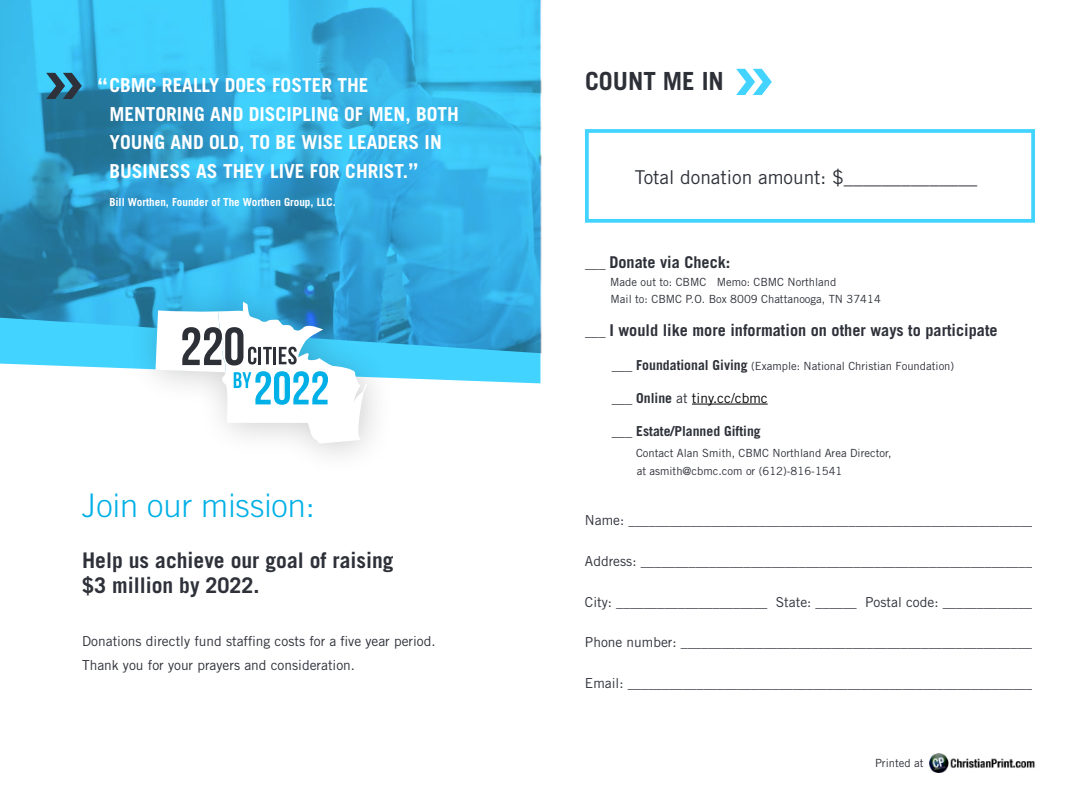
<style>
.page{position:relative;width:1080px;height:810px;background:#fff}
.page>*{position:absolute;margin:0;border:0;box-sizing:border-box;transform-origin:0 0}
.t1{font:700 81.88px "Trade Gothic";color:#2e3139}
.t2{font:700 81.88px "Trade Gothic";color:#42d3ff}
.t3{font:300 32.5px "Trade Gothic";color:#00b0e6}
.t4{font:700 25px "Trade Gothic";color:#2e3038}
.t5{font:700 21.75px "Trade Gothic";color:#fff}
.t6{font:700 21.62px/24.9px "Trade Gothic";color:#2e3139}
.t7{font:700 19.25px/28.5px "Trade Gothic";color:#fff}
.t8{font:19.12px "Trade Gothic";color:#2e3139}
.t9{font:700 16.25px "Trade Gothic";color:#2e3139}
.t10{font:13.75px/24.6px "Trade Gothic";color:#2e3139}
.t11{font:700 13.75px "Trade Gothic";color:#2e3139}
.t12{font:13.75px "Trade Gothic";color:#000}
.t13{font:11.25px/17.5px "Trade Gothic";color:#2e3139}
.t14{font:11.25px "Trade Gothic";color:#2e3038}
.t15{font:700 11.12px "Trade Gothic";color:#fff}
.s1{font-size:13.75px}
.s2{font-weight:700;font-size:13.75px}
.s3{font-weight:700;color:#2e3139}
.s4{color:#2e3139}
</style>
<div class="page">
<svg style="left:0;top:0;width:540px;height:383px;background:#37b0df"></svg>
<hr style="left:692px;top:404px;width:76px;height:1px;background:#000">
<div style="left:128px;top:278px;width:269px;height:199px;background:#000;opacity:.2"></div>
<svg style="left:156px;top:302px;width:212px;height:142px"></svg>
<img style="left:930px;top:754px;width:105px;height:19px">
<div style="left:585px;top:129px;width:450px;height:94px;border:4px solid #42d3ff"></div>
<h1 class="t1" style="left:41px;top:29px;width:47px">»</h1>
<h3 class="t5" style="left:98px;top:73px;width:11px">“</h3>
<h1 class="t2" style="left:731px;top:25px;width:47px">»</h1>
<h3 class="t7" style="left:109px;top:71px;width:261px">CBMC REALLY DOES FOSTER THE</h3>
<h3 class="t4" style="left:585px;top:66px;width:140px">COUNT ME IN</h3>
<h3 class="t7" style="left:109px;top:99px;width:351px">MENTORING AND DISCIPLING OF MEN, BOTH<br>YOUNG AND OLD, TO BE WISE LEADERS IN<br>BUSINESS AS THEY LIVE FOR CHRIST.</h3>
<p class="t15" style="left:109px;top:195px;width:228px">Bill Worthen, Founder of The Worthen Group, LLC.</p>
<h3 class="t5" style="left:408px;top:158px;width:11px">”</h3>
<h3 class="t8" style="left:635px;top:166px;width:344px">Total donation amount: $______________</h3>
<h2 class="t3" style="left:82px;top:486px;width:234px">Join our mission:</h2>
<h3 class="t6" style="left:82px;top:548px;width:313px">Help us achieve our goal of raising $3 million by 2022.</h3>
<p class="t10" style="left:82px;top:628px;width:355px">Donations directly fund staffing costs for a five year period.<br>Thank you for your prayers and consideration.</p>
<p class="t9" style="left:585px;top:252px;width:147px"><span class="s1">___</span> Donate via Check:</p>
<p class="t13" style="left:610px;top:273px;width:272px">Made out to: CBMC Memo: CBMC Northland<br>Mail to: CBMC P.O. Box 8009 Chattanooga, TN 37414</p>
<p class="t9" style="left:585px;top:321px;width:414px"><span class="s1">___</span> I would like more information on other ways to participate</p>
<p class="t13" style="left:612px;top:357px;width:344px"><span class="s2">___ Foundational Giving</span> (Example: National Christian Foundation)</p>
<p class="t12" style="left:612px;top:389px;width:157px"><span class="s3">___ Online</span> <span class="s4">at</span> tiny.cc/cbmc</p>
<p class="t11" style="left:612px;top:422px;width:150px">___ Estate/Planned Gifting</p>
<p class="t13" style="left:636px;top:443px;width:257px;line-height:18.4px">Contact Alan Smith, CBMC Northland Area Director, at asmith@cbmc.com or (612)-816-1541</p>
<p class="t10" style="left:585px;top:508px;width:451px">Name: ___________________________________________________________</p>
<p class="t10" style="left:585px;top:549px;width:449px">Address: _________________________________________________________</p>
<p class="t10" style="left:585px;top:589px;width:456px">City: ______________________ State: ______ Postal code: ______________</p>
<p class="t10" style="left:585px;top:630px;width:455px">Phone number: ____________________________________________________</p>
<p class="t10" style="left:585px;top:671px;width:457px">Email: ____________________________________________________________</p>
<p class="t14" style="left:875px;top:757px;width:50px">Printed at</p>
</div>
